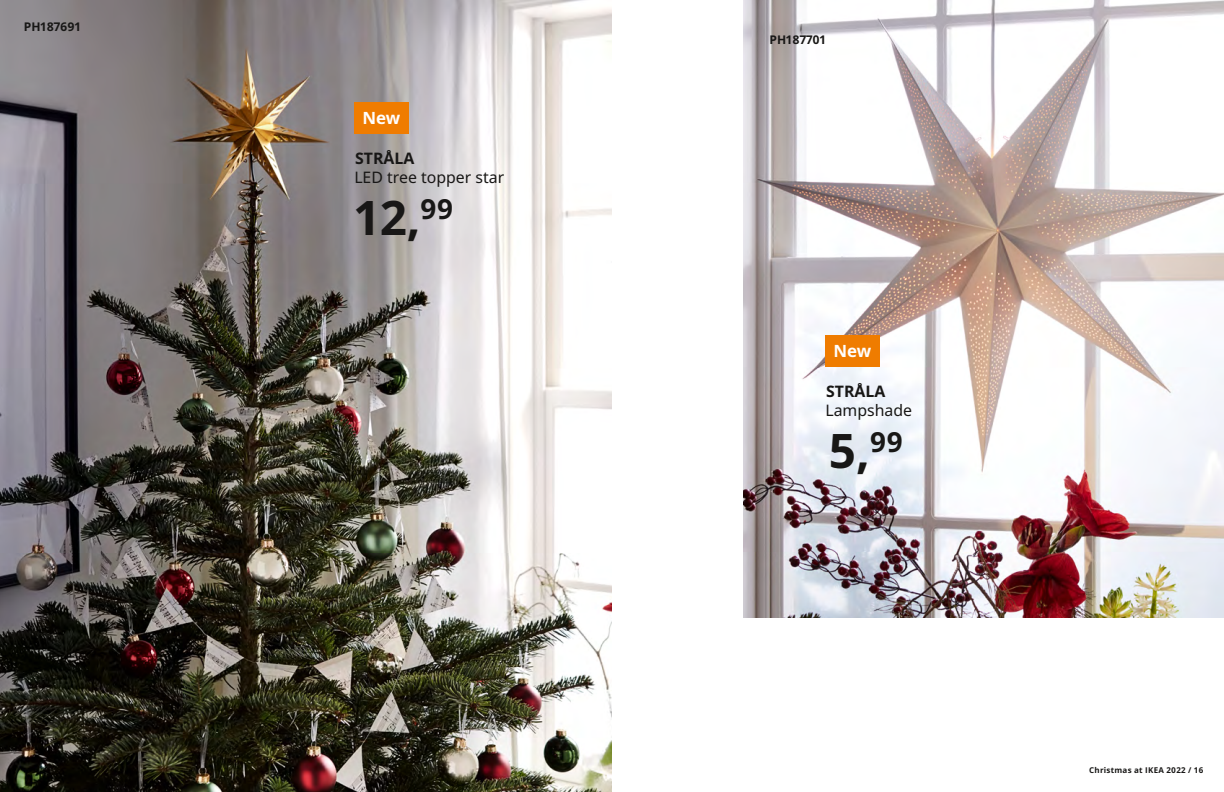
<style>
.page{position:relative;width:1224px;height:792px;background:#fff}
.page>*{position:absolute;margin:0;border:0;box-sizing:border-box;transform-origin:0 0}
.t1{font:700 47.6px "Noto IKEA Latin";color:#181716}
.t2{font:700 16.9px "Noto IKEA Latin";letter-spacing:-.01em;color:#fff}
.t3{font:15.9px "Noto IKEA Latin";color:#181716}
.t4{font:700 15.9px "Noto IKEA Latin";color:#181716}
.t5{font:700 12px "Noto IKEA Latin";color:#181716}
.t6{font:700 8px "Noto IKEA Latin";letter-spacing:.03em;color:#181716}
</style>
<div class="page">
<img style="left:0;top:0;width:612px;height:792px">
<img style="left:743px;top:0;width:481px;height:617px">
<div style="left:355px;top:103px;width:54px;height:31px;background:#ef7c00"></div>
<div style="left:826px;top:335px;width:54px;height:32px;background:#ef7c00"></div>
<p class="t5" style="left:24px;top:18px;width:59px">PH187691</p>
<p class="t2" style="left:362px;top:106px;width:39px">New</p>
<p class="t4" style="left:355px;top:147px;width:61px">STRÅLA</p>
<p class="t3" style="left:354px;top:166px;width:152px">LED tree topper star</p>
<h1 class="t1" style="left:355px;top:184px;width:100px">12,<sup>99</sup></h1>
<p class="t5" style="left:770px;top:31px;width:58px">PH187701</p>
<p class="t2" style="left:833px;top:339px;width:39px">New</p>
<p class="t4" style="left:826px;top:380px;width:61px">STRÅLA</p>
<p class="t3" style="left:825px;top:399px;width:88px">Lampshade</p>
<h1 class="t1" style="left:829px;top:417px;width:76px">5,<sup>99</sup></h1>
<p class="t6" style="left:1089px;top:765px;width:116px">Christmas at IKEA 2022 / 16</p>
</div>
